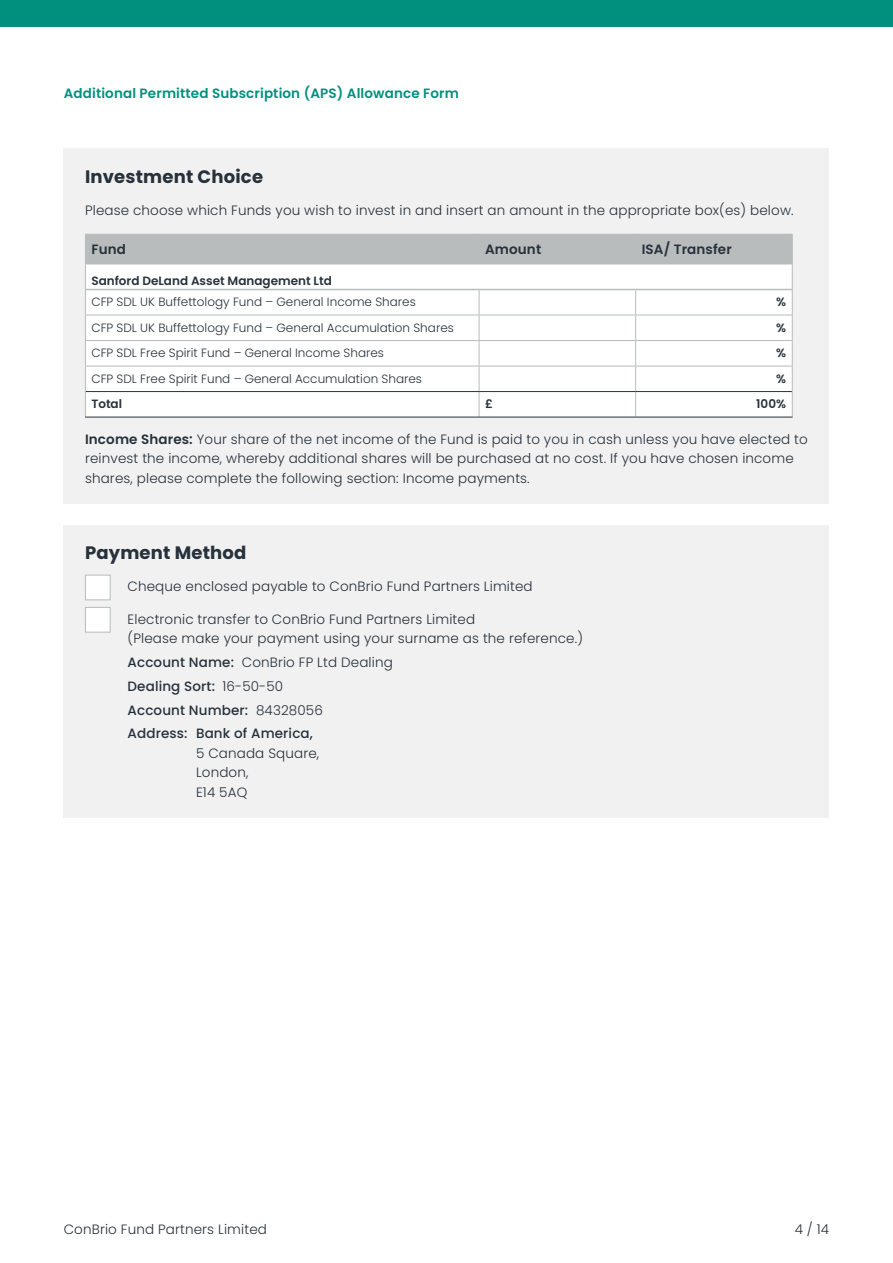
<style>
.page{position:relative;width:893px;height:1263px;background:#fff}
.page>*{position:absolute;margin:0;border:0;box-sizing:border-box;transform-origin:0 0}
.t1{font:700 18px "Poppins";letter-spacing:.01em;color:#27313b}
.t2{font:300 13.5px/19.5px "Poppins";letter-spacing:.01em;color:#27313b}
.t3{font:500 13.5px/23.7px "Poppins";letter-spacing:.01em;color:#27313b}
.t4{font:600 13.5px "Poppins";letter-spacing:.01em;color:#00907d}
.t5{font:600 13.5px "Poppins";letter-spacing:.01em;color:#27313b}
.t6{font:300 12px "Poppins";color:#27313b}
.t7{font:600 12px "Poppins";color:#27313b}
.s1{font-weight:600}
.s2{font-weight:300}
</style>
<div class="page">
<div style="left:0;top:0;width:893px;height:26px;background:#00907d"></div>
<div style="left:64px;top:149px;width:765px;height:355px;background:#f1f1f1"></div>
<svg style="left:85px;top:234px;width:708px;height:183px"></svg>
<hr style="left:86px;top:289px;width:393px;height:1px;background:#b8bcbc">
<hr style="left:479px;top:289px;width:157px;height:1px;background:#b8bcbc">
<hr style="left:636px;top:289px;width:156px;height:1px;background:#b8bcbc">
<hr style="left:86px;top:391px;width:393px;height:1px;background:#27313b">
<hr style="left:479px;top:391px;width:157px;height:1px;background:#27313b">
<hr style="left:636px;top:391px;width:156px;height:1px;background:#27313b">
<hr style="left:85px;top:417px;width:394px;height:1px;background:#27313b">
<hr style="left:479px;top:417px;width:157px;height:1px;background:#27313b">
<hr style="left:636px;top:417px;width:157px;height:1px;background:#27313b">
<div style="left:64px;top:525px;width:765px;height:293px;background:#f1f1f1"></div>
<div style="left:85px;top:575px;width:26px;height:25px;background:#fff;border:1px solid #b8bcbc"></div>
<div style="left:85px;top:607px;width:26px;height:25px;background:#fff;border:1px solid #b8bcbc"></div>
<p class="t4" style="left:64px;top:86px;width:397px">Additional Permitted Subscription (APS) Allowance Form</p>
<h1 class="t1" style="left:85px;top:166px;width:180px">Investment Choice</h1>
<p class="t2" style="left:85px;top:201px;width:710px">Please choose which Funds you wish to invest in and insert an amount in the appropriate box(es) below.</p>
<p class="t5" style="left:91px;top:242px;width:36px">Fund</p>
<p class="t5" style="left:485px;top:242px;width:58px">Amount</p>
<p class="t5" style="left:642px;top:242px;width:92px">ISA/ Transfer</p>
<p class="t7" style="left:91px;top:274px;width:242px">Sanford DeLand Asset Management Ltd</p>
<p class="t6" style="left:91px;top:295px;width:326px">CFP SDL UK Buffettology Fund – General Income Shares</p>
<p class="t7" style="left:776px;top:295px;width:11px">%</p>
<p class="t6" style="left:91px;top:321px;width:364px">CFP SDL UK Buffettology Fund – General Accumulation Shares</p>
<p class="t7" style="left:776px;top:321px;width:11px">%</p>
<p class="t6" style="left:91px;top:346px;width:294px">CFP SDL Free Spirit Fund – General Income Shares</p>
<p class="t7" style="left:776px;top:346px;width:11px">%</p>
<p class="t6" style="left:91px;top:372px;width:332px">CFP SDL Free Spirit Fund – General Accumulation Shares</p>
<p class="t7" style="left:776px;top:372px;width:11px">%</p>
<p class="t7" style="left:91px;top:397px;width:32px">Total</p>
<p class="t7" style="left:485px;top:397px;width:9px">£</p>
<p class="t7" style="left:756px;top:397px;width:32px">100%</p>
<p class="t2" style="left:85px;top:429px;width:724px"><span class="s1">Income Shares:</span> Your share of the net income of the Fund is paid to you in cash unless you have elected to reinvest the income, whereby additional shares will be purchased at no cost. If you have chosen income shares, please complete the following section: Income payments.</p>
<h1 class="t1" style="left:85px;top:542px;width:163px">Payment Method</h1>
<p class="t2" style="left:128px;top:577px;width:407px">Cheque enclosed payable to ConBrio Fund Partners Limited</p>
<p class="t2" style="left:128px;top:609px;width:457px">Electronic transfer to ConBrio Fund Partners Limited<br>(Please make your payment using your surname as the reference.)</p>
<p class="t3" style="left:128px;top:650px;width:267px">Account Name: <span class="s2">ConBrio FP Ltd Dealing<br></span>Dealing Sort: <span class="s2">16-50-50<br></span>Account Number: <span class="s2">84328056<br></span>Address: Bank of America,</p>
<p class="t2" style="left:196px;top:743px;width:125px">5 Canada Square,<br>London,<br>E14 5AQ</p>
<p class="t2" style="left:64px;top:1220px;width:205px">ConBrio Fund Partners Limited</p>
<p class="t2" style="left:795px;top:1220px;width:36px">4 / 14</p>
</div>
